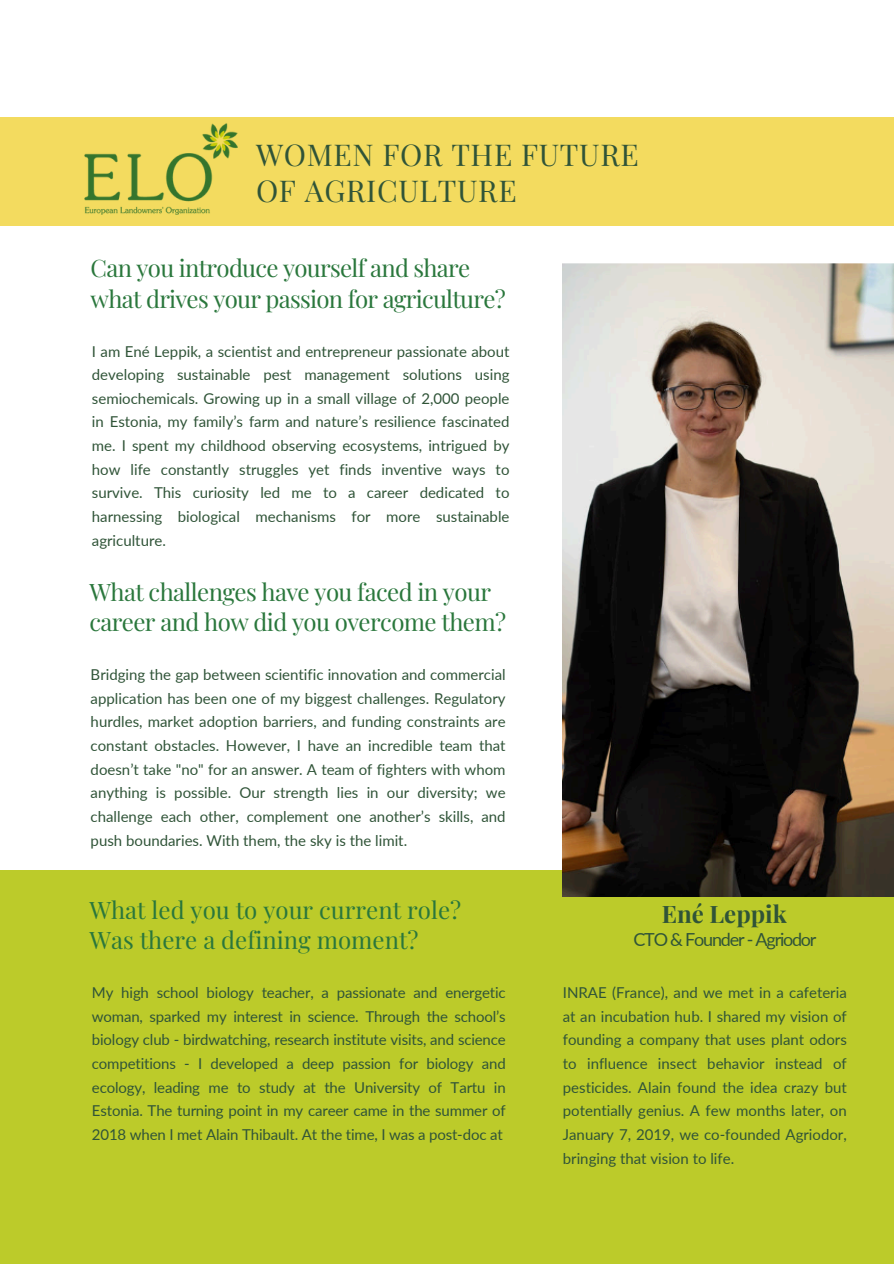
<style>
.page{position:relative;width:894px;height:1264px;background:#fff}
.page>*{position:absolute;margin:0;border:0;box-sizing:border-box;transform-origin:0 0}
.t1{font:30px/36px "Playfair Display";letter-spacing:.02em;color:#305438}
.t2{font:24px/30.3px "Playfair Display";letter-spacing:-.025em;color:#2a773c}
.t3{font:24px/30.3px "Playfair Display";color:#2a773c}
.t4{font:700 24px "Playfair Display";color:#305438}
.t5{font:18px "Lato";letter-spacing:-.07em;color:#305438}
.t6{font:15px/23.7px "Lato";color:#305438;text-align:justify}
</style>
<div class="page">
<div style="left:0;top:870px;width:893px;height:393px;background:#bccb2a"></div>
<div style="left:0;top:117px;width:893px;height:108px;background:#f3db5f"></div>
<img style="left:84px;top:123px;width:153px;height:92px">
<img style="left:562px;top:263px;width:331px;height:633px">
<h2 class="t1" style="left:256px;top:135px;width:384px">WOMEN FOR THE FUTURE<br>OF AGRICULTURE</h2>
<p class="t2" style="left:91px;top:252px;width:416px">Can you introduce yourself and share what drives your passion for agriculture?</p>
<h2 class="t6" style="left:92px;top:339px;width:419px">I am Ené Leppik, a scientist and entrepreneur passionate about developing sustainable pest management solutions using semiochemicals. Growing up in a small village of 2,000 people in Estonia, my family’s farm and nature’s resilience fascinated me. I spent my childhood observing ecosystems, intrigued by how life constantly struggles yet finds inventive ways to survive. This curiosity led me to a career dedicated to harnessing biological mechanisms for more sustainable agriculture.</h2>
<h1 class="t2" style="left:89px;top:576px;width:418px">What challenges have you faced in your career and how did you overcome them?</h1>
<p class="t6" style="left:91px;top:662px;width:416px">Bridging the gap between scientific innovation and commercial application has been one of my biggest challenges. Regulatory hurdles, market adoption barriers, and funding constraints are constant obstacles. However, I have an incredible team that doesn’t take "no" for an answer. A team of fighters with whom anything is possible. Our strength lies in our diversity; we challenge each other, complement one another’s skills, and push boundaries. With them, the sky is the limit.</p>
<p class="t3" style="left:89px;top:893px;width:373px">What led you to your current role?<br>Was there a defining moment?</p>
<h2 class="t6" style="left:92px;top:980px;width:415px">My high school biology teacher, a passionate and energetic woman, sparked my interest in science. Through the school’s biology club - birdwatching, research institute visits, and science competitions - I developed a deep passion for biology and ecology, leading me to study at the University of Tartu in Estonia. The turning point in my career came in the summer of 2018 when I met Alain Thibault. At the time, I was a post-doc at</h2>
<p class="t4" style="left:661px;top:896px;width:126px">Ené Leppik</p>
<p class="t5" style="left:633px;top:928px;width:184px">CTO &amp; Founder - Agriodor</p>
<p class="t6" style="left:562px;top:980px;width:285px">INRAE (France), and we met in a cafeteria at an incubation hub. I shared my vision of founding a company that uses plant odors to influence insect behavior instead of pesticides. Alain found the idea crazy but potentially genius. A few months later, on January 7, 2019, we co-founded Agriodor, bringing that vision to life.</p>
</div>
